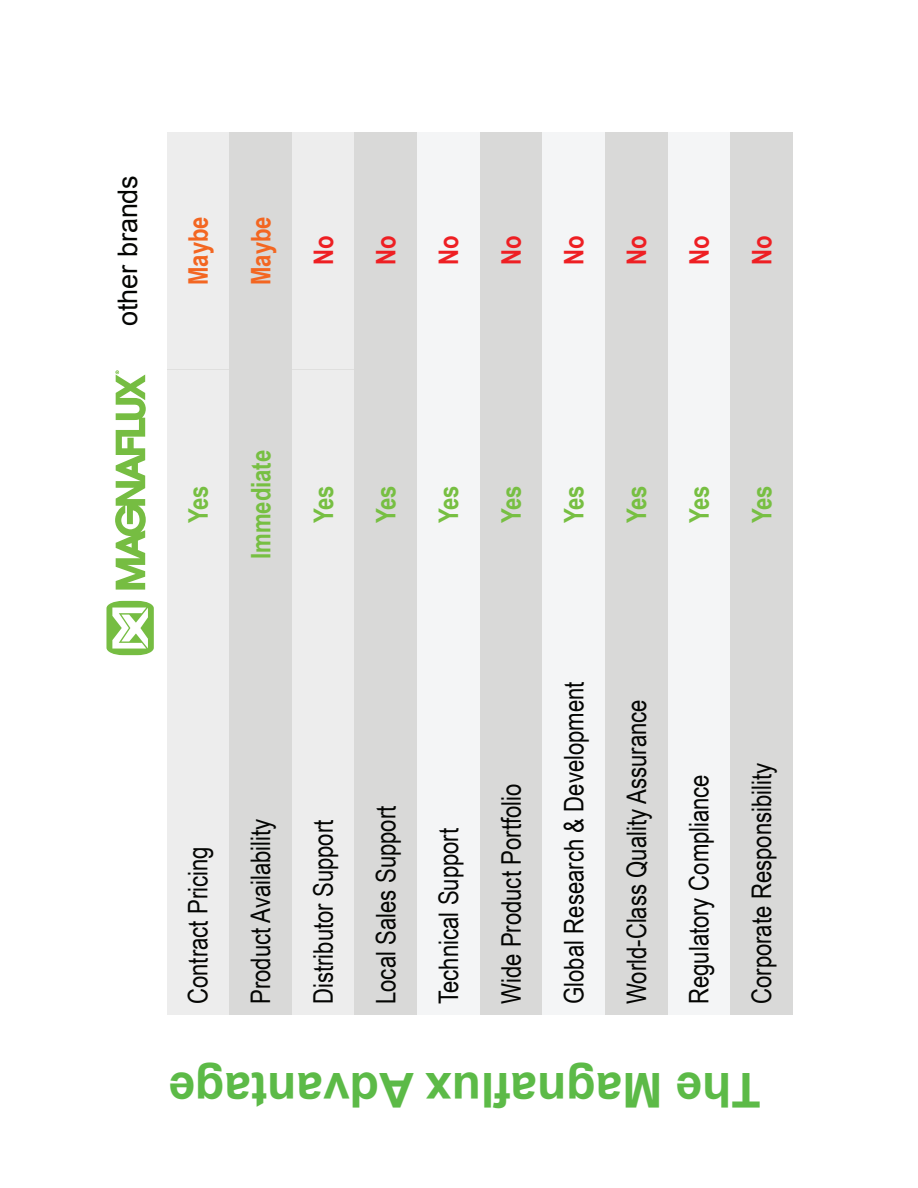
<style>
.page{position:relative;width:918px;height:1188px;background:#fff}
.page>*{position:absolute;margin:0;border:0;box-sizing:border-box;transform-origin:0 0}
.t1{font:700 48px "Arial";color:#5cba47}
.t2{font:27px "Arial Narrow";letter-spacing:-.005em;color:#040503}
.t3{font:700 27px "Arial Narrow";letter-spacing:-.005em;color:#77bf42}
.t4{font:700 27px "Arial Narrow";color:#ee1f23}
.t5{font:27px "Arial";letter-spacing:-.005em;color:#040503}
.t6{font:700 27px "Arial Narrow";letter-spacing:-.005em;color:#f36621}
</style>
<div class="page">
<div style="left:167px;top:639px;width:62px;height:376px;background:#ededed"></div>
<div style="left:167px;top:369px;width:62px;height:270px;background:#ededed"></div>
<div style="left:167px;top:132px;width:62px;height:237px;background:#ededed"></div>
<div style="left:229px;top:639px;width:63px;height:376px;background:#d9d9d8"></div>
<div style="left:229px;top:369px;width:63px;height:270px;background:#d9d9d8"></div>
<div style="left:229px;top:132px;width:63px;height:237px;background:#d9d9d8"></div>
<div style="left:292px;top:639px;width:63px;height:376px;background:#ededed"></div>
<div style="left:292px;top:369px;width:63px;height:270px;background:#ededed"></div>
<div style="left:292px;top:132px;width:63px;height:237px;background:#ededed"></div>
<div style="left:355px;top:639px;width:62px;height:376px;background:#d9d9d8"></div>
<div style="left:355px;top:369px;width:62px;height:270px;background:#d9d9d8"></div>
<div style="left:355px;top:132px;width:62px;height:237px;background:#d9d9d8"></div>
<div style="left:417px;top:639px;width:63px;height:376px;background:#f4f5f6"></div>
<div style="left:417px;top:369px;width:63px;height:270px;background:#f4f5f6"></div>
<div style="left:417px;top:132px;width:63px;height:237px;background:#f4f5f6"></div>
<div style="left:480px;top:639px;width:63px;height:376px;background:#d9d9d8"></div>
<div style="left:480px;top:369px;width:63px;height:270px;background:#d9d9d8"></div>
<div style="left:480px;top:132px;width:63px;height:237px;background:#d9d9d8"></div>
<div style="left:543px;top:639px;width:62px;height:376px;background:#f4f5f6"></div>
<div style="left:543px;top:369px;width:62px;height:270px;background:#f4f5f6"></div>
<div style="left:543px;top:132px;width:62px;height:237px;background:#f4f5f6"></div>
<div style="left:605px;top:639px;width:63px;height:376px;background:#d9d9d8"></div>
<div style="left:605px;top:369px;width:63px;height:270px;background:#d9d9d8"></div>
<div style="left:605px;top:132px;width:63px;height:237px;background:#d9d9d8"></div>
<div style="left:668px;top:639px;width:62px;height:376px;background:#f4f5f6"></div>
<div style="left:668px;top:369px;width:62px;height:270px;background:#f4f5f6"></div>
<div style="left:668px;top:132px;width:62px;height:237px;background:#f4f5f6"></div>
<div style="left:730px;top:639px;width:63px;height:376px;background:#d9d9d8"></div>
<div style="left:730px;top:369px;width:63px;height:270px;background:#d9d9d8"></div>
<div style="left:730px;top:132px;width:63px;height:237px;background:#d9d9d8"></div>
<svg style="left:115px;top:370px;width:31px;height:220px"></svg>
<svg style="left:106px;top:601px;width:48px;height:54px"></svg>
<p class="t5" style="left:110px;top:326px;width:153px;rotate:-90deg">other brands</p>
<p class="t6" style="left:178px;top:285px;width:70px;rotate:-90deg">Maybe</p>
<p class="t6" style="left:240px;top:285px;width:70px;rotate:-90deg">Maybe</p>
<p class="t4" style="left:303px;top:265px;width:31px;rotate:-90deg">No</p>
<p class="t4" style="left:366px;top:265px;width:31px;rotate:-90deg">No</p>
<p class="t4" style="left:428px;top:265px;width:31px;rotate:-90deg">No</p>
<p class="t4" style="left:491px;top:265px;width:31px;rotate:-90deg">No</p>
<p class="t4" style="left:554px;top:265px;width:31px;rotate:-90deg">No</p>
<p class="t4" style="left:616px;top:265px;width:31px;rotate:-90deg">No</p>
<p class="t4" style="left:679px;top:265px;width:31px;rotate:-90deg">No</p>
<p class="t4" style="left:742px;top:265px;width:31px;rotate:-90deg">No</p>
<p class="t3" style="left:178px;top:523px;width:40px;rotate:-90deg">Yes</p>
<p class="t3" style="left:240px;top:559px;width:111px;rotate:-90deg">Immediate</p>
<p class="t3" style="left:303px;top:523px;width:40px;rotate:-90deg">Yes</p>
<p class="t3" style="left:366px;top:523px;width:40px;rotate:-90deg">Yes</p>
<p class="t3" style="left:428px;top:523px;width:40px;rotate:-90deg">Yes</p>
<p class="t3" style="left:491px;top:523px;width:40px;rotate:-90deg">Yes</p>
<p class="t3" style="left:554px;top:523px;width:40px;rotate:-90deg">Yes</p>
<p class="t3" style="left:616px;top:523px;width:40px;rotate:-90deg">Yes</p>
<p class="t3" style="left:679px;top:523px;width:40px;rotate:-90deg">Yes</p>
<p class="t3" style="left:742px;top:523px;width:40px;rotate:-90deg">Yes</p>
<p class="t2" style="left:178px;top:1004px;width:159px;rotate:-90deg">Contract Pricing</p>
<p class="t2" style="left:241px;top:1004px;width:187px;rotate:-90deg">Product Availability</p>
<p class="t2" style="left:303px;top:1004px;width:186px;rotate:-90deg">Distributor Support</p>
<p class="t2" style="left:366px;top:1004px;width:200px;rotate:-90deg">Local Sales Support</p>
<p class="t2" style="left:429px;top:1004px;width:177px;rotate:-90deg">Technical Support</p>
<p class="t2" style="left:491px;top:1004px;width:222px;rotate:-90deg">Wide Product Portfolio</p>
<p class="t2" style="left:554px;top:1004px;width:324px;rotate:-90deg">Global Research &amp; Development</p>
<p class="t2" style="left:617px;top:1004px;width:306px;rotate:-90deg">World-Class Quality Assurance</p>
<p class="t2" style="left:679px;top:1004px;width:231px;rotate:-90deg">Regulatory Compliance</p>
<p class="t2" style="left:742px;top:1004px;width:242px;rotate:-90deg">Corporate Responsibility</p>
<h1 class="t1" style="left:761px;top:1122px;width:594px;rotate:-180deg">The Magnaflux Advantage</h1>
</div>
